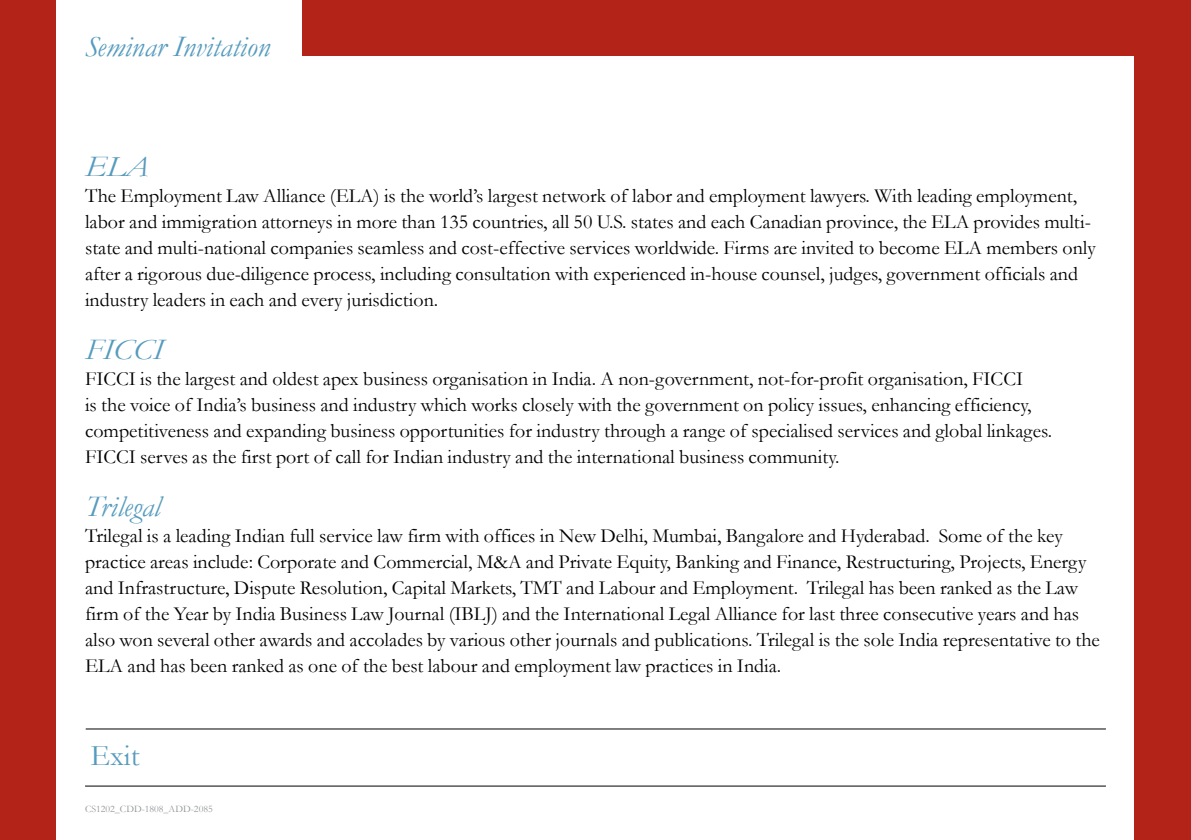
<style>
.page{position:relative;width:1191px;height:840px;background:#fff}
.page>*{position:absolute;margin:0;border:0;box-sizing:border-box;transform-origin:0 0}
.t1{font:italic 30px "Garamond AO";color:#569bbe}
.t2{font:30px "Garamond AO";color:#569bbe}
.t3{font:20px/26px "Garamond AO";color:#000}
.t4{font:14px "Garamond AO";color:#939598}
.t5{font:10px "Garamond AO";color:#939598}
</style>
<div class="page">
<div style="left:0;top:0;width:1191px;height:839px;background:#b32317"></div>
<div style="left:57px;top:57px;width:1077px;height:782px;background:#fff"></div>
<hr style="left:86px;top:728px;width:1020px;height:1px;background:#000">
<hr style="left:85px;top:785px;width:1021px;height:1px;background:#000">
<div style="left:57px;top:0;width:245px;height:76px;background:#fff"></div>
<h1 class="t1" style="left:85px;top:30px;width:187px">Seminar Invitation</h1>
<h1 class="t1" style="left:85px;top:149px;width:64px">ELA</h1>
<p class="t3" style="left:85px;top:182px;width:1012px">The Employment Law Alliance (ELA) is the world’s largest network of labor and employment lawyers. With leading employment, labor and immigration attorneys in more than 135 countries, all 50 U.S. states and each Canadian province, the ELA provides multi&shy;state and multi-national companies seamless and cost-effective services worldwide. Firms are invited to become ELA members only after a rigorous due-diligence process, including consultation with experienced in-house counsel, judges, government officials and industry leaders in each and every jurisdiction.</p>
<h1 class="t1" style="left:85px;top:332px;width:79px">FICCI</h1>
<p class="t3" style="left:85px;top:365px;width:968px">FICCI is the largest and oldest apex business organisation in India. A non-government, not-for-profit organisation, FICCI<br>is the voice of India’s business and industry which works closely with the government on policy issues, enhancing efficiency, competitiveness and expanding business opportunities for industry through a range of specialised services and global linkages.<br>FICCI serves as the first port of call for Indian industry and the international business community.</p>
<h1 class="t1" style="left:85px;top:489px;width:77px">Trilegal</h1>
<p class="t3" style="left:85px;top:522px;width:1016px">Trilegal is a leading Indian full service law firm with offices in New Delhi, Mumbai, Bangalore and Hyderabad. Some of the key practice areas include: Corporate and Commercial, M&amp;A and Private Equity, Banking and Finance, Restructuring, Projects, Energy and Infrastructure, Dispute Resolution, Capital Markets, TMT and Labour and Employment. Trilegal has been ranked as the Law firm of the Year by India Business Law Journal (IBLJ) and the International Legal Alliance for last three consecutive years and has also won several other awards and accolades by various other journals and publications. Trilegal is the sole India representative to the ELA and has been ranked as one of the best labour and employment law practices in India.</p>
<h1 class="t2" style="left:91px;top:735px;width:51px">Exit</h1>
<p class="t4" style="left:85px;top:795px;width:241px">© Allen &amp; Overy LLP 2010 | CS10XXXXX</p>
<p class="t5" style="left:85px;top:802px;width:129px">CS1202_CDD-1808_ADD-2085</p>
</div>
